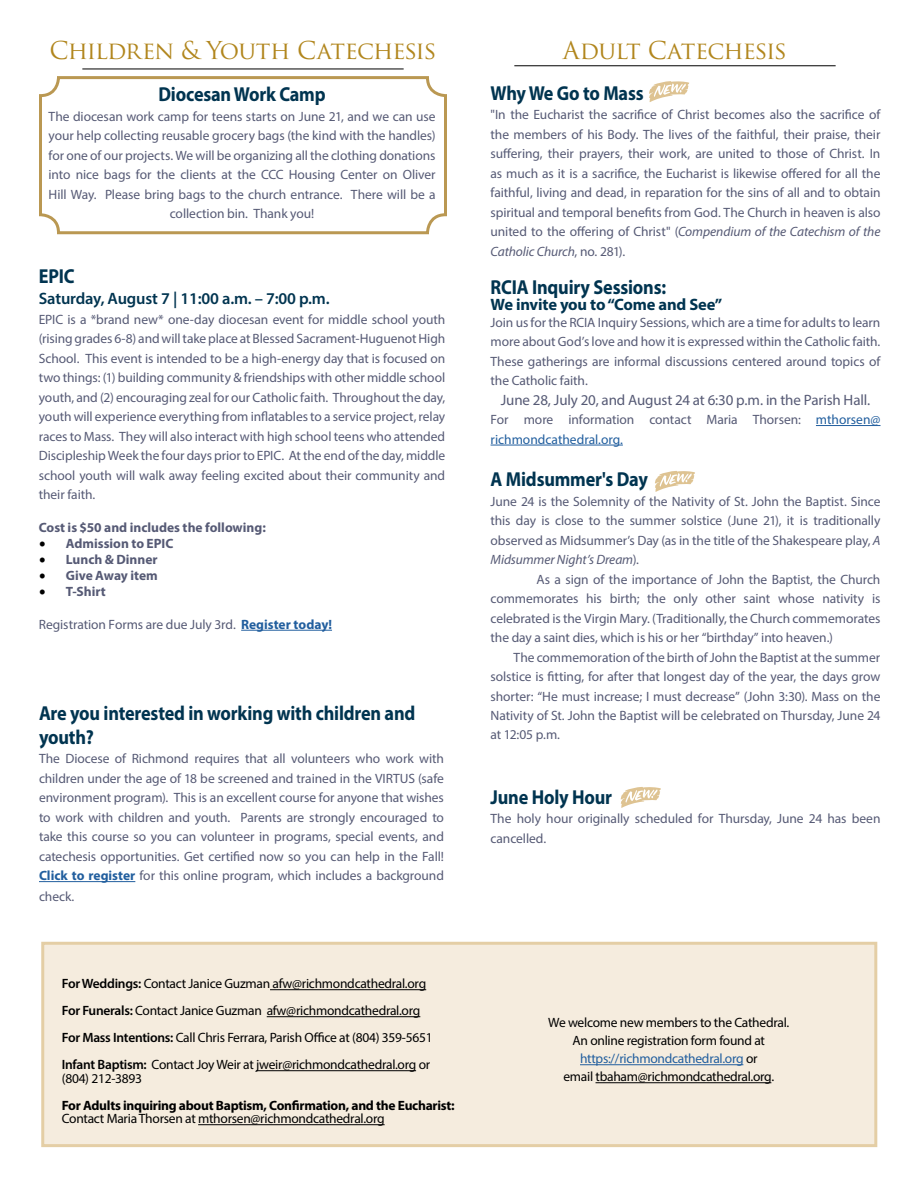
<style>
.page{position:relative;width:918px;height:1188px;background:#fff}
.page>*{position:absolute;margin:0;border:0;box-sizing:border-box;transform-origin:0 0}
.t1{font:24px "Trajan Pro";letter-spacing:-.035em;color:#b1861d}
.t2{font:700 20.25px/24px "Myriad Pro";letter-spacing:-.01em;color:#003450;scale:.9 1}
.t3{font:600 16.5px "Myriad Pro";letter-spacing:-.01em;color:#003450}
.t4{font:700 16.5px "Myriad Pro";letter-spacing:-.01em;color:#003450}
.t5{font:15px "Myriad Pro";letter-spacing:-.01em;color:#565a75}
.t6{font:13.5px/19.5px "Myriad Pro";letter-spacing:-.005em;color:#565a75;text-align:justify}
.t7{font:13.5px/18px "Myriad Pro";letter-spacing:-.02em;color:#000;text-align:center}
.t8{font:700 13.5px "Myriad Pro";color:#565a75}
.t9{font:700 13.5px "Myriad Pro";letter-spacing:-.02em;color:#000}
.s1{font-family:"Minion Pro";font-size:18px;color:#000}
.s2{font-weight:700;color:#215e9e}
.s3{font-weight:600}
.s4{font-style:italic}
.s5{color:#215e9e}
</style>
<div class="page">
<div style="left:41px;top:942px;width:836px;height:205px;background:#f5ecde;border:3px solid #e4cea5"></div>
<hr style="left:580px;top:1064px;width:163px;height:1px;background:#215e9e">
<hr style="left:596px;top:1082px;width:175px;height:1px;background:#000">
<hr style="left:270px;top:989px;width:156px;height:1px;background:#000">
<hr style="left:267px;top:1016px;width:153px;height:1px;background:#000">
<hr style="left:256px;top:1070px;width:160px;height:1px;background:#000">
<hr style="left:198px;top:1124px;width:187px;height:1px;background:#000">
<hr style="left:514px;top:66px;width:322px;height:1px;background:#000">
<hr style="left:82px;top:69px;width:322px;height:1px;background:#000">
<div style="left:39px;top:76px;width:408px;height:158px;border:3px solid #ba9852;border-radius:18px"></div>
<hr style="left:39px;top:881px;width:96px;height:1px;background:#215e9e">
<hr style="left:816px;top:425px;width:65px;height:1px;background:#215e9e">
<hr style="left:491px;top:445px;width:132px;height:1px;background:#215e9e">
<hr style="left:241px;top:630px;width:91px;height:1px;background:#215e9e">
<svg style="left:649px;top:81px;width:40px;height:21px"></svg>
<svg style="left:655px;top:471px;width:40px;height:21px"></svg>
<svg style="left:621px;top:787px;width:40px;height:21px"></svg>
<h1 class="t1" style="left:49px;top:35px;width:389px">Children &amp; Youth Catechesis</h1>
<h1 class="t1" style="left:563px;top:35px;width:226px">Adult Catechesis</h1>
<h2 class="t2" style="left:158px;top:82px;width:187px">Diocesan Work Camp</h2>
<p class="t6" style="left:49px;top:106px;width:388px;text-align:center">The diocesan work camp for teens starts on June 21, and we can use your help collecting reusable grocery bags (the kind with the handles) for one of our projects. We will be organizing all the clothing donations into nice bags for the clients at the CCC Housing Center on Oliver Hill Way. Please bring bags to the church entrance. There will be a collection bin. Thank you!</p>
<h2 class="t2" style="left:39px;top:264px;width:41px">EPIC</h2>
<p class="t3" style="left:39px;top:288px;width:292px">Saturday, August 7 | 11:00 a.m. – 7:00 p.m.</p>
<p class="t6" style="left:39px;top:309px;width:408px">EPIC is a *brand new* one-day diocesan event for middle school youth (rising grades 6-8) and will take place at Blessed Sacrament-Huguenot High School. This event is intended to be a high-energy day that is focused on two things: (1) building community &amp; friendships with other middle school youth, and (2) encouraging zeal for our Catholic faith. Throughout the day, youth will experience everything from inflatables to a service project, relay races to Mass. They will also interact with high school teens who attended Discipleship Week the four days prior to EPIC. At the end of the day, middle school youth will walk away feeling excited about their community and their faith.</p>
<p class="t8" style="left:39px;top:518px;width:229px">Cost is $50 and includes the following:</p>
<p class="t8" style="left:39px;top:535px;width:136px"><span class="s1">•</span> Admission to EPIC</p>
<p class="t8" style="left:39px;top:551px;width:120px"><span class="s1">•</span> Lunch &amp; Dinner</p>
<p class="t8" style="left:39px;top:567px;width:121px"><span class="s1">•</span> Give Away item</p>
<p class="t8" style="left:39px;top:583px;width:68px"><span class="s1">•</span> T-Shirt</p>
<p class="t6" style="left:39px;top:614px;width:295px">Registration Forms are due July 3rd. <span class="s2">Register today!</span></p>
<h2 class="t2" style="left:39px;top:700px;width:420px">Are you interested in working with children and youth?</h2>
<p class="t6" style="left:39px;top:749px;width:407px">The Diocese of Richmond requires that all volunteers who work with children under the age of 18 be screened and trained in the VIRTUS (safe environment program). This is an excellent course for anyone that wishes to work with children and youth. Parents are strongly encouraged to take this course so you can volunteer in programs, special events, and catechesis opportunities. Get certified now so you can help in the Fall!<br><span class="s2">Click to register</span> for this online program, which includes a background</p>
<p class="t6" style="left:39px;top:887px;width:37px">check.</p>
<p class="t7" style="left:62px;top:970px;width:372px;line-height:27px;text-align:left"><span class="s3">For Weddings:</span> Contact Janice Guzman afw@richmondcathedral.org <span class="s3">For Funerals:</span> Contact Janice Guzman afw@richmondcathedral.org <span class="s3">For Mass Intentions:</span> Call Chris Ferrara, Parish Office at (804) 359-5651<br><span class="s3">Infant Baptism:</span> Contact Joy Weir at jweir@richmondcathedral.org or</p>
<p class="t7" style="left:62px;top:1069px;width:82px">(804) 212-3893</p>
<p class="t9" style="left:62px;top:1097px;width:394px">For Adults inquiring about Baptism, Confirmation, and the Eucharist:</p>
<p class="t7" style="left:62px;top:1110px;width:324px">Contact Maria Thorsen at mthorsen@richmondcathedral.org</p>
<h2 class="t2" style="left:491px;top:80px;width:172px">Why We Go to Mass</h2>
<p class="t6" style="left:491px;top:105px;width:391px">"In the Eucharist the sacrifice of Christ becomes also the sacrifice of the members of his Body. The lives of the faithful, their praise, their suffering, their prayers, their work, are united to those of Christ. In as much as it is a sacrifice, the Eucharist is likewise offered for all the faithful, living and dead, in reparation for the sins of all and to obtain spiritual and temporal benefits from God. The Church in heaven is also united to the offering of Christ" (<span class="s4">Compendium of the Catechism of the Catholic Church</span>, no. 281).</p>
<h2 class="t2" style="left:491px;top:275px;width:197px">RCIA Inquiry Sessions:</h2>
<p class="t4" style="left:491px;top:294px;width:233px">We invite you to “Come and See”</p>
<p class="t6" style="left:491px;top:312px;width:391px">Join us for the RCIA Inquiry Sessions, which are a time for adults to learn more about God’s love and how it is expressed within the Catholic faith.<br>These gatherings are informal discussions centered around topics of the Catholic faith.</p>
<p class="t5" style="left:501px;top:390px;width:371px">June 28, July 20, and August 24 at 6:30 p.m. in the Parish Hall.</p>
<p class="t6" style="left:491px;top:410px;width:391px">For more information contact Maria Thorsen: <span class="s5">mthorsen@ richmondcathedral.org.</span></p>
<h2 class="t2" style="left:491px;top:467px;width:176px">A Midsummer's Day</h2>
<p class="t6" style="left:491px;top:491px;width:391px">June 24 is the Solemnity of the Nativity of St. John the Baptist. Since this day is close to the summer solstice (June 21), it is traditionally observed as Midsummer’s Day (as in the title of the Shakespeare play, <span class="s4">A Midsummer Night’s Dream</span>).</p>
<p class="t6" style="left:491px;top:569px;width:391px;text-indent:46px">As a sign of the importance of John the Baptist, the Church commemorates his birth; the only other saint whose nativity is celebrated is the Virgin Mary. (Traditionally, the Church commemorates the day a saint dies, which is his or her “birthday” into heaven.)</p>
<p class="t6" style="left:491px;top:647px;width:391px;text-indent:23px">The commemoration of the birth of John the Baptist at the summer solstice is fitting, for after that longest day of the year, the days grow shorter: “He must increase; I must decrease” (John 3:30). Mass on the Nativity of St. John the Baptist will be celebrated on Thursday, June 24 at 12:05 p.m.</p>
<h2 class="t2" style="left:491px;top:784px;width:137px">June Holy Hour</h2>
<p class="t6" style="left:491px;top:809px;width:391px">The holy hour originally scheduled for Thursday, June 24 has been cancelled.</p>
<p class="t7" style="left:548px;top:1014px;width:242px">We welcome new members to the Cathedral.<br>An online registration form found at <span class="s5">https://richmondcathedral.org</span> or<br>email tbaham@richmondcathedral.org.</p>
</div>
